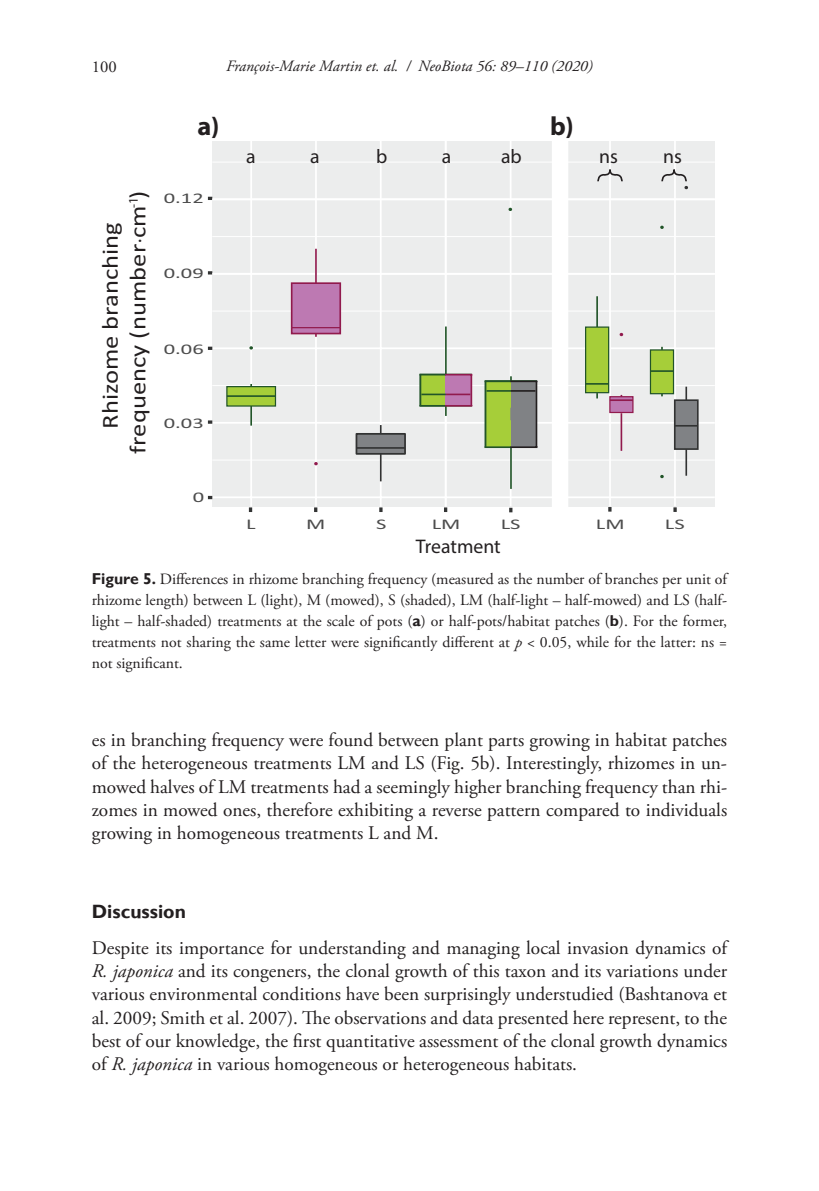
<style>
.page{position:relative;width:819px;height:1191px;background:#fff}
.page>*{position:absolute;margin:0;border:0;box-sizing:border-box;transform-origin:0 0}
.t1{font:700 26.25px "Myriad Pro";color:#231f20}
.t2{font:23.1px/27.7px "Calibri";color:#231f20;text-align:center;scale:1.16 1}
.t3{font:19.78px "Myriad Pro";color:#231f20}
.normal_0{font:19.25px/23.1px "Adobe Garamond Pro";color:#231f20;text-align:justify}
.ZAG_1{font:700 19.25px "Gill Sans";color:#231f20}
.t4{font:16.62px "Adobe Garamond Pro";color:#231f20}
.FIG{font:15.75px/21px "Adobe Garamond Pro";color:#231f20;text-align:justify}
.t5{font:italic 15.75px "Adobe Garamond Pro";color:#231f20}
.t6{font:14.88px "Calibri";color:#4d4d4d;scale:1.52 1}
.s1{font-family:"Gill Sans";font-weight:700}
.s2{font-style:italic}
</style>
<div class="page">
<div style="left:212px;top:141px;width:502px;height:365px;background:#eceded"></div>
<hr style="left:212px;top:459px;width:502px;height:1px;background:#fff">
<hr style="left:212px;top:385px;width:502px;height:1px;background:#fff">
<hr style="left:212px;top:311px;width:502px;height:1px;background:#fff">
<hr style="left:212px;top:496px;width:502px;height:2px;background:#fff">
<hr style="left:212px;top:422px;width:502px;height:2px;background:#fff">
<hr style="left:212px;top:347px;width:502px;height:2px;background:#fff">
<hr style="left:250px;top:141px;width:2px;height:365px;background:#fff">
<hr style="left:315px;top:141px;width:2px;height:365px;background:#fff">
<hr style="left:380px;top:141px;width:1px;height:365px;background:#fff">
<hr style="left:250px;top:403px;width:2px;height:22px;background:#225529">
<div style="left:226px;top:386px;width:50px;height:20px;background:#a6ce39;border:1px solid #225529"></div>
<hr style="left:227px;top:395px;width:48px;height:2px;background:#225529">
<div style="left:291px;top:282px;width:50px;height:52px;background:#bd79b2;border:2px solid #911a4d"></div>
<hr style="left:292px;top:327px;width:48px;height:1px;background:#911a4d">
<svg style="left:380px;top:455px;width:1px;height:26px"></svg>
<div style="left:355px;top:433px;width:51px;height:22px;background:#808285;border:2px solid #323333"></div>
<hr style="left:356px;top:447px;width:49px;height:2px;background:#323333">
<hr style="left:596px;top:296px;width:2px;height:31px;background:#225529">
<hr style="left:620px;top:413px;width:2px;height:38px;background:#911a4d">
<svg style="left:685px;top:387px;width:2px;height:12px"></svg>
<hr style="left:685px;top:449px;width:2px;height:27px;background:#323333">
<div style="left:552px;top:140px;width:16px;height:367px;background:#fff"></div>
<svg style="left:249px;top:507px;width:3px;height:5px"></svg>
<svg style="left:314px;top:507px;width:3px;height:5px"></svg>
<svg style="left:379px;top:507px;width:3px;height:5px"></svg>
<svg style="left:608px;top:507px;width:3px;height:4px"></svg>
<svg style="left:673px;top:507px;width:3px;height:5px"></svg>
<svg style="left:208px;top:496px;width:4px;height:3px"></svg>
<svg style="left:208px;top:420px;width:4px;height:4px"></svg>
<svg style="left:208px;top:347px;width:4px;height:3px"></svg>
<svg style="left:208px;top:271px;width:4px;height:3px"></svg>
<hr style="left:212px;top:236px;width:502px;height:1px;background:#fff">
<hr style="left:212px;top:273px;width:502px;height:2px;background:#fff">
<svg style="left:208px;top:197px;width:4px;height:3px"></svg>
<hr style="left:315px;top:249px;width:2px;height:34px;background:#911a4d">
<svg style="left:314px;top:462px;width:4px;height:3px"></svg>
<svg style="left:619px;top:333px;width:4px;height:3px"></svg>
<hr style="left:212px;top:162px;width:502px;height:1px;background:#fff">
<hr style="left:212px;top:198px;width:502px;height:2px;background:#fff">
<hr style="left:445px;top:141px;width:1px;height:365px;background:#fff">
<hr style="left:509px;top:140px;width:2px;height:366px;background:#fff">
<hr style="left:510px;top:443px;width:2px;height:46px;background:#225529">
<div style="left:485px;top:381px;width:26px;height:66px;background:#a6ce39"></div>
<div style="left:511px;top:381px;width:25px;height:66px;background:#808285"></div>
<hr style="left:484px;top:446px;width:27px;height:2px;background:#225529">
<hr style="left:484px;top:381px;width:2px;height:66px;background:#225529">
<hr style="left:484px;top:380px;width:27px;height:2px;background:#225529">
<hr style="left:510px;top:446px;width:27px;height:2px;background:#231f20">
<hr style="left:535px;top:381px;width:2px;height:66px;background:#231f20">
<hr style="left:510px;top:380px;width:27px;height:2px;background:#231f20">
<hr style="left:486px;top:390px;width:25px;height:2px;background:#225529">
<hr style="left:511px;top:390px;width:24px;height:2px;background:#231f20">
<hr style="left:445px;top:326px;width:1px;height:48px;background:#225529">
<div style="left:420px;top:374px;width:25px;height:32px;background:#a6ce39"></div>
<div style="left:445px;top:374px;width:26px;height:32px;background:#bd79b2"></div>
<hr style="left:419px;top:375px;width:2px;height:31px;background:#225529">
<svg style="left:419px;top:400px;width:53px;height:16px"></svg>
<hr style="left:470px;top:375px;width:2px;height:31px;background:#911a4d">
<svg style="left:419px;top:374px;width:53px;height:1px"></svg>
<hr style="left:421px;top:393px;width:25px;height:2px;background:#225529">
<hr style="left:446px;top:393px;width:24px;height:2px;background:#911a4d">
<svg style="left:444px;top:507px;width:3px;height:5px"></svg>
<svg style="left:509px;top:508px;width:3px;height:4px"></svg>
<svg style="left:508px;top:208px;width:4px;height:3px"></svg>
<hr style="left:674px;top:140px;width:1px;height:366px;background:#fff">
<div style="left:649px;top:349px;width:25px;height:45px;background:#a6ce39;border:1px solid #225529"></div>
<div style="left:674px;top:399px;width:24px;height:51px;background:#808285;border:2px solid #323333"></div>
<svg style="left:661px;top:168px;width:27px;height:21px"></svg>
<hr style="left:609px;top:140px;width:2px;height:366px;background:#fff">
<svg style="left:597px;top:169px;width:26px;height:13px"></svg>
<div style="left:585px;top:326px;width:24px;height:67px;background:#a6ce39;border:1px solid #225529"></div>
<div style="left:609px;top:396px;width:24px;height:17px;background:#bd79b2;border:1px solid #911a4d"></div>
<hr style="left:585px;top:383px;width:23px;height:2px;background:#225529">
<hr style="left:610px;top:399px;width:23px;height:2px;background:#911a4d">
<hr style="left:650px;top:370px;width:23px;height:2px;background:#225529">
<svg style="left:674px;top:425px;width:23px;height:1px"></svg>
<p class="t4" style="left:92px;top:56px;width:26px">100</p>
<p class="t5" style="left:226px;top:57px;width:368px">François-Marie Martin et. al. / NeoBiota 56: 89–110 (2020)</p>
<p class="t1" style="left:197px;top:109px;width:24px">a)</p>
<p class="t1" style="left:550px;top:109px;width:25px">b)</p>
<p class="t2" style="left:96px;top:454px;width:228px;rotate:-90deg">Rhizome branching frequency (number cm )<sup>-1</sup></p>
<p class="t3" style="left:122px;top:243px;width:6px;rotate:-90deg">.</p>
<p class="t6" style="left:164px;top:188px;width:28px">0.12</p>
<p class="t6" style="left:164px;top:262px;width:28px">0.09</p>
<p class="t6" style="left:164px;top:338px;width:28px">0.06</p>
<p class="t6" style="left:164px;top:412px;width:28px">0.03</p>
<p class="t6" style="left:193px;top:486px;width:9px">0</p>
<p class="t3" style="left:246px;top:144px;width:11px">a</p>
<p class="t3" style="left:310px;top:144px;width:11px">a</p>
<p class="t3" style="left:376px;top:144px;width:13px">b</p>
<p class="t3" style="left:442px;top:144px;width:11px">a</p>
<p class="t3" style="left:501px;top:144px;width:22px">ab</p>
<p class="t3" style="left:599px;top:144px;width:20px">ns</p>
<p class="t3" style="left:663px;top:144px;width:20px">ns</p>
<p class="t6" style="left:246px;top:513px;width:8px">L</p>
<p class="t6" style="left:306px;top:513px;width:14px">M</p>
<p class="t6" style="left:376px;top:513px;width:8px">S</p>
<p class="t6" style="left:596px;top:513px;width:20px">LM</p>
<p class="t6" style="left:665px;top:513px;width:15px">LS</p>
<p class="t3" style="left:416px;top:534px;width:86px">Treatment</p>
<p class="t6" style="left:431px;top:514px;width:20px">LM</p>
<p class="t6" style="left:500px;top:514px;width:15px">LS</p>
<p class="FIG" style="left:92px;top:569px;width:637px"><span class="s1">Figure 5.</span> Differences in rhizome branching frequency (measured as the number of branches per unit of rhizome length) between L (light), M (mowed), S (shaded), LM (half-light – half-mowed) and LS (half&shy;light – half-shaded) treatments at the scale of pots (<span class="s1">a</span>) or half-pots/habitat patches (<span class="s1">b</span>). For the former, treatments not sharing the same letter were significantly different at <span class="s2">p</span> &lt; 0.05, while for the latter: ns = not significant.</p>
<p class="normal_0" style="left:92px;top:729px;width:637px">es in branching frequency were found between plant parts growing in habitat patches of the heterogeneous treatments LM and LS (Fig. 5b). Interestingly, rhizomes in un&shy;mowed halves of LM treatments had a seemingly higher branching frequency than rhi&shy;zomes in mowed ones, therefore exhibiting a reverse pattern compared to individuals growing in homogeneous treatments L and M.</p>
<p class="ZAG_1" style="left:92px;top:900px;width:96px">Discussion</p>
<p class="normal_0" style="left:92px;top:937px;width:637px">Despite its importance for understanding and managing local invasion dynamics of <span class="s2">R. japonica</span> and its congeners, the clonal growth of this taxon and its variations under various environmental conditions have been surprisingly understudied (Bashtanova et al. 2009; Smith et al. 2007). The observations and data presented here represent, to the best of our knowledge, the first quantitative assessment of the clonal growth dynamics of <span class="s2">R. japonica</span> in various homogeneous or heterogeneous habitats.</p>
</div>
